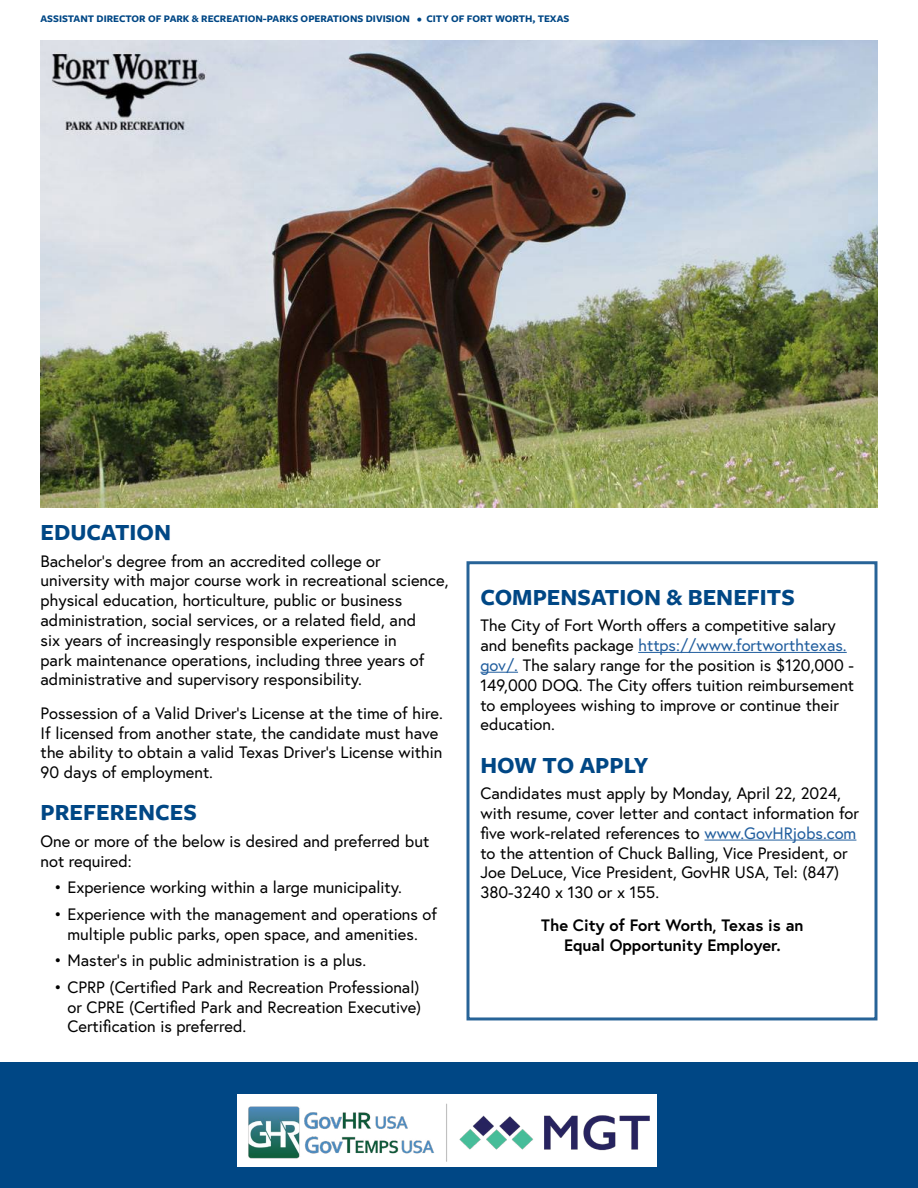
<style>
.page{position:relative;width:918px;height:1188px;background:#fff}
.page>*{position:absolute;margin:0;border:0;box-sizing:border-box;transform-origin:0 0}
.t1{font:700 24px "Freight Sans Pro";color:#004785}
.t2{font:16.5px/19.8px "Europa";color:#000}
.t3{font:700 16.5px/19.8px "Europa";color:#000;text-align:center}
.t4{font:700 10.5px "Freight Sans Pro";color:#004785}
.s1{color:#215e9e}
</style>
<div class="page">
<div style="left:0;top:1063px;width:918px;height:125px;background:#004785"></div>
<img style="left:237px;top:1094px;width:420px;height:73px">
<hr style="left:638px;top:652px;width:209px;height:1px;background:#215e9e">
<hr style="left:480px;top:672px;width:38px;height:1px;background:#215e9e">
<hr style="left:705px;top:840px;width:151px;height:1px;background:#215e9e">
<div style="left:466px;top:561px;width:412px;height:459px;border:3px solid #004785"></div>
<img style="left:40px;top:40px;width:838px;height:468px">
<p class="t4" style="left:40px;top:11px;width:530px">ASSISTANT DIRECTOR OF PARK &amp; RECREATION-PARKS OPERATIONS DIVISION • CITY OF FORT WORTH, TEXAS</p>
<h1 class="t1" style="left:40px;top:516px;width:132px">EDUCATION</h1>
<p class="t2" style="left:40px;top:551px;width:409px">Bachelor’s degree from an accredited college or university with major course work in recreational science, physical education, horticulture, public or business administration, social services, or a related field, and<br>six years of increasingly responsible experience in<br>park maintenance operations, including three years of administrative and supervisory responsibility.</p>
<p class="t2" style="left:40px;top:703px;width:404px">Possession of a Valid Driver’s License at the time of hire.<br>If licensed from another state, the candidate must have the ability to obtain a valid Texas Driver’s License within 90 days of employment.</p>
<h1 class="t1" style="left:40px;top:796px;width:158px">PREFERENCES</h1>
<p class="t2" style="left:40px;top:831px;width:390px">One or more of the below is desired and preferred but not required:</p>
<p class="t2" style="left:54px;top:877px;width:349px">• Experience working within a large municipality.</p>
<p class="t2" style="left:54px;top:904px;width:385px;text-align:center">• Experience with the management and operations of multiple public parks, open space, and amenities.</p>
<p class="t2" style="left:54px;top:950px;width:314px">• Master’s in public administration is a plus.</p>
<p class="t2" style="left:67px;top:977px;width:355px;text-align:justify;text-indent:-13px">• CPRP (Certified Park and Recreation Professional) or CPRE (Certified Park and Recreation Executive)<br>Certification is preferred.</p>
<h1 class="t1" style="left:480px;top:580px;width:316px">COMPENSATION &amp; BENEFITS</h1>
<p class="t2" style="left:480px;top:615px;width:375px">The City of Fort Worth offers a competitive salary and benefits package <span class="s1">https://www.fortworthtexas. gov/.</span> The salary range for the position is $120,000 - 149,000 DOQ. The City offers tuition reimbursement to employees wishing to improve or continue their education.</p>
<h1 class="t1" style="left:480px;top:748px;width:170px">HOW TO APPLY</h1>
<p class="t2" style="left:480px;top:783px;width:380px">Candidates must apply by Monday, April 22, 2024, with resume, cover letter and contact information for five work-related references to <span class="s1">www.GovHRjobs.com </span>to the attention of Chuck Balling, Vice President, or Joe DeLuce, Vice President, GovHR USA, Tel: (847)<br>380-3240 x 130 or x 155.</p>
<p class="t3" style="left:541px;top:915px;width:264px">The City of Fort Worth, Texas is an<br>Equal Opportunity Employer.</p>
</div>
